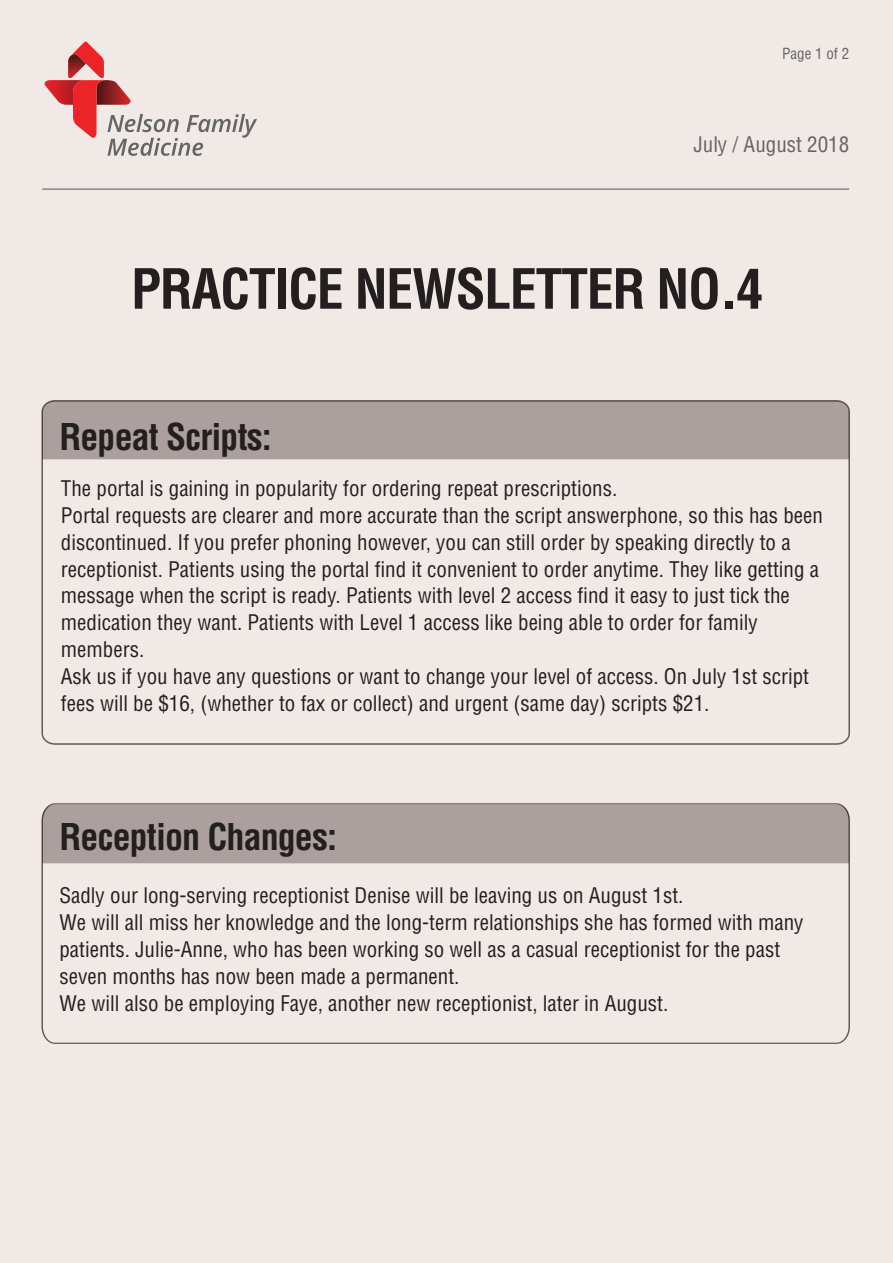
<style>
.page{position:relative;width:893px;height:1263px;background:#f1e9e6}
.page>*{position:absolute;margin:0;border:0;box-sizing:border-box;transform-origin:0 0}
.t1{font:700 condensed 54px "Helvetica LT Std";letter-spacing:-.025em;color:#231f20}
.t2{font:700 condensed 36px "Helvetica LT Std";letter-spacing:-.025em;color:#231f20}
.t3{font:condensed 21px/26.8px "Helvetica LT Std";color:#231f20}
.t4{font:condensed 21px "Helvetica LT Std";color:#646567}
.t5{font:condensed 15px "Helvetica LT Std";color:#646567}
</style>
<div class="page">
<svg style="left:44px;top:42px;width:213px;height:114px"></svg>
<svg style="left:41px;top:400px;width:809px;height:345px"></svg>
<div style="left:42px;top:401px;width:807px;height:58px;background:#aca09f"></div>
<svg style="left:41px;top:803px;width:809px;height:241px"></svg>
<div style="left:42px;top:805px;width:807px;height:58px;background:#aca09f"></div>
<hr style="left:42px;top:189px;width:807px;height:1px;background:#646567">
<p class="t5" style="left:782px;top:44px;width:69px">Page 1 of 2</p>
<p class="t4" style="left:693px;top:131px;width:157px">July / August 2018</p>
<h1 class="t1" style="left:131px;top:255px;width:634px">PRACTICE NEWSLETTER NO.4</h1>
<h2 class="t2" style="left:59px;top:415px;width:214px">Repeat Scripts:</h2>
<p class="t3" style="left:61px;top:475px;width:764px">The portal is gaining in popularity for ordering repeat prescriptions.<br>Portal requests are clearer and more accurate than the script answerphone, so this has been discontinued. If you prefer phoning however, you can still order by speaking directly to a receptionist. Patients using the portal find it convenient to order anytime. They like getting a message when the script is ready. Patients with level 2 access find it easy to just tick the medication they want. Patients with Level 1 access like being able to order for family members.<br>Ask us if you have any questions or want to change your level of access. On July 1st script fees will be $16, (whether to fax or collect) and urgent (same day) scripts $21.</p>
<h2 class="t2" style="left:59px;top:814px;width:279px">Reception Changes:</h2>
<p class="t3" style="left:59px;top:882px;width:746px">Sadly our long-serving receptionist Denise will be leaving us on August 1st.<br>We will all miss her knowledge and the long-term relationships she has formed with many patients. Julie-Anne, who has been working so well as a casual receptionist for the past seven months has now been made a permanent.<br>We will also be employing Faye, another new receptionist, later in August.</p>
</div>
